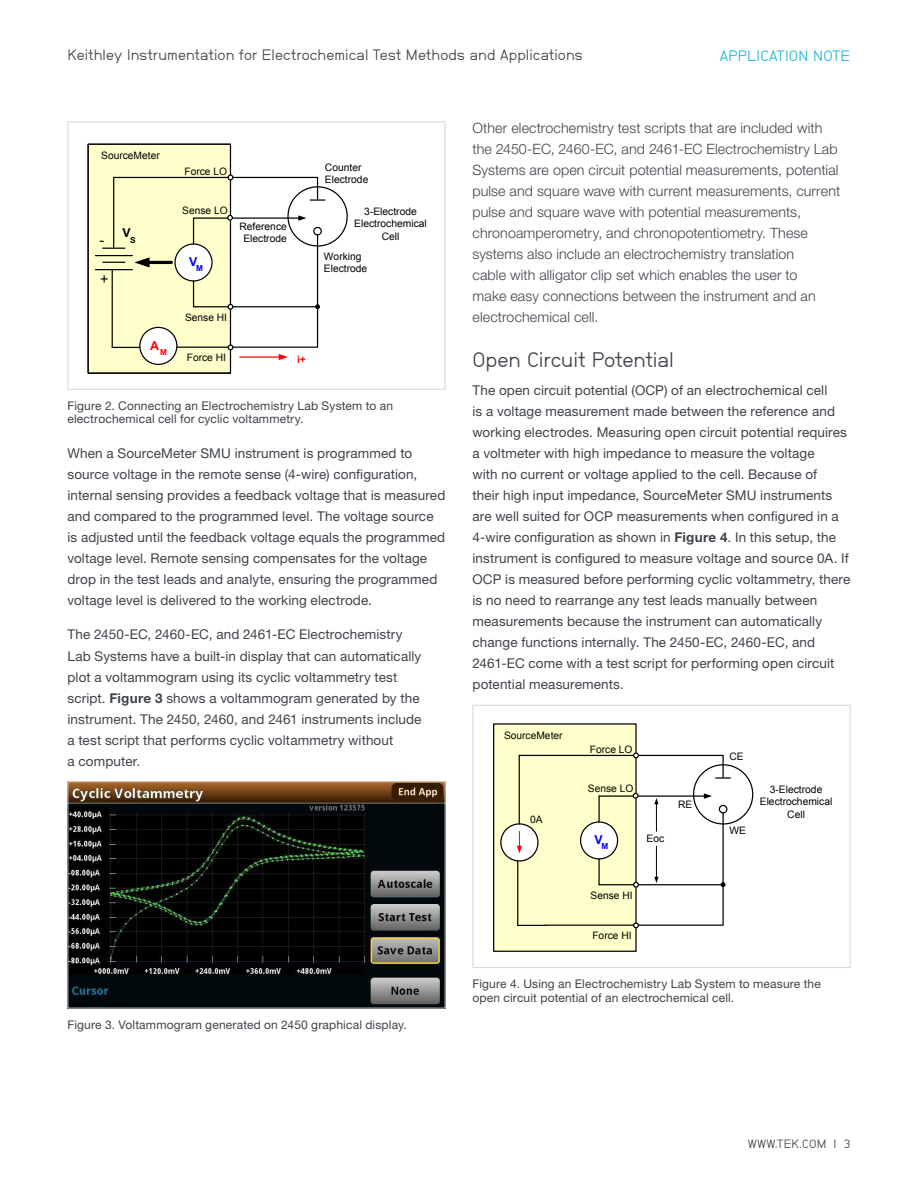
<style>
.page{position:relative;width:918px;height:1188px;background:#fff}
.page>*{position:absolute;margin:0;border:0;box-sizing:border-box;transform-origin:0 0}
.t1{font:21px "NB Grotesk";letter-spacing:-.01em;color:#3e434a}
.t2{font:15px "NB Grotesk";letter-spacing:.005em;color:#3e434a}
.t3{font:15px "NB Grotesk";letter-spacing:.02em;color:#1cb5d8}
.t4{font:14.4px "Arial";color:#000}
.t5{font:300 14.25px/21px "Helvetica Neue";letter-spacing:.01em;color:#3e434a}
.t6{font:13.5px/21px "Helvetica Neue";letter-spacing:.01em;color:#3e434a}
.t7{font:700 12.3px "Arial";color:#00f}
.t8{font:700 12.3px "Arial";color:#f00}
.t9{font:700 12.3px "Arial";color:#000}
.t10{font:12px/13.5px "Helvetica Neue";letter-spacing:.015em;color:#3e434a}
.t11{font:12px "NB Grotesk";letter-spacing:.025em;color:#3e434a}
.t12{font:10.35px/12.3px "Arial";color:#000;text-align:center}
.t13{font:700 10.35px "Arial";color:#f00}
.t14{font:10.2px "Arial";color:#000}
.t15{font:700 8.25px "Arial";color:#000}
.s1{font-weight:700}
</style>
<div class="page">
<div style="left:88px;top:144px;width:142px;height:229px;background:#ffc"></div>
<div style="left:88px;top:144px;width:143px;height:230px;border:1px solid #000"></div>
<hr style="left:113px;top:178px;width:1px;height:70px;background:#000">
<hr style="left:112px;top:270px;width:1px;height:77px;background:#000">
<hr style="left:114px;top:177px;width:204px;height:1px;background:#000">
<hr style="left:177px;top:347px;width:141px;height:1px;background:#000">
<hr style="left:194px;top:306px;width:124px;height:1px;background:#000">
<svg style="left:174px;top:218px;width:39px;height:89px"></svg>
<svg style="left:227px;top:303px;width:7px;height:7px"></svg>
<svg style="left:227px;top:344px;width:7px;height:7px"></svg>
<svg style="left:227px;top:174px;width:7px;height:7px"></svg>
<svg style="left:112px;top:326px;width:66px;height:39px"></svg>
<hr style="left:95px;top:269px;width:37px;height:1px;background:#000">
<svg style="left:103px;top:248px;width:22px;height:1px"></svg>
<hr style="left:95px;top:255px;width:37px;height:1px;background:#000">
<svg style="left:103px;top:262px;width:22px;height:1px"></svg>
<hr style="left:148px;top:261px;width:23px;height:3px;background:#000">
<svg style="left:134px;top:257px;width:16px;height:11px"></svg>
<hr style="left:317px;top:235px;width:1px;height:112px;background:#000">
<hr style="left:194px;top:217px;width:105px;height:2px;background:#000">
<svg style="left:287px;top:178px;width:61px;height:69px"></svg>
<svg style="left:315px;top:304px;width:5px;height:5px"></svg>
<svg style="left:227px;top:215px;width:6px;height:6px"></svg>
<hr style="left:240px;top:356px;width:39px;height:2px;background:#f00">
<svg style="left:279px;top:354px;width:9px;height:6px"></svg>
<div style="left:68px;top:122px;width:378px;height:268px;border:1px solid #d7d7d7"></div>
<img style="left:70px;top:783px;width:374px;height:223px">
<div style="left:68px;top:781px;width:378px;height:227px;border:1px solid #d7d7d7"></div>
<div style="left:494px;top:724px;width:142px;height:227px;background:#ffc"></div>
<div style="left:493px;top:723px;width:144px;height:229px;border:1px solid #000"></div>
<hr style="left:519px;top:756px;width:1px;height:68px;background:#000">
<hr style="left:517px;top:861px;width:1px;height:64px;background:#000">
<svg style="left:580px;top:821px;width:39px;height:39px"></svg>
<hr style="left:519px;top:755px;width:204px;height:1px;background:#000">
<hr style="left:545px;top:925px;width:178px;height:1px;background:#000">
<hr style="left:599px;top:884px;width:124px;height:1px;background:#000">
<hr style="left:598px;top:796px;width:2px;height:26px;background:#000">
<hr style="left:598px;top:859px;width:2px;height:26px;background:#000">
<svg style="left:632px;top:881px;width:8px;height:7px"></svg>
<svg style="left:632px;top:922px;width:8px;height:7px"></svg>
<svg style="left:632px;top:752px;width:8px;height:7px"></svg>
<svg style="left:518px;top:925px;width:27px;height:1px"></svg>
<hr style="left:722px;top:813px;width:2px;height:112px;background:#000">
<hr style="left:722px;top:756px;width:2px;height:21px;background:#000">
<hr style="left:599px;top:795px;width:106px;height:2px;background:#000">
<svg style="left:692px;top:763px;width:62px;height:62px"></svg>
<svg style="left:721px;top:882px;width:5px;height:5px"></svg>
<svg style="left:633px;top:793px;width:6px;height:6px"></svg>
<svg style="left:500px;top:823px;width:39px;height:39px"></svg>
<svg style="left:654px;top:798px;width:5px;height:33px"></svg>
<hr style="left:656px;top:846px;width:1px;height:31px;background:#000">
<svg style="left:654px;top:877px;width:5px;height:6px"></svg>
<div style="left:472px;top:705px;width:378px;height:263px;border:1px solid #d7d7d7"></div>
<p class="t2" style="left:68px;top:47px;width:517px">Keithley Instrumentation for Electrochemical Test Methods and Applications</p>
<p class="t3" style="left:720px;top:47px;width:132px">APPLICATION NOTE</p>
<p class="t14" style="left:101px;top:150px;width:60px">SourceMeter</p>
<p class="t4" style="left:100px;top:232px;width:6px">-</p>
<p class="t4" style="left:100px;top:270px;width:10px">+</p>
<p class="t9" style="left:123px;top:225px;width:10px">V</p>
<p class="t15" style="left:130px;top:235px;width:7px">S</p>
<p class="t14" style="left:184px;top:166px;width:44px">Force LO</p>
<p class="t14" style="left:182px;top:205px;width:47px">Sense LO</p>
<p class="t7" style="left:189px;top:255px;width:15px">V<sub>M</sub></p>
<p class="t12" style="left:239px;top:220px;width:49px">Reference<br>Electrode</p>
<p class="t14" style="left:185px;top:311px;width:44px">Sense HI</p>
<p class="t12" style="left:325px;top:161px;width:45px;text-align:left">Counter<br>Electrode</p>
<p class="t12" style="left:354px;top:205px;width:74px">3-Electrode<br>Electrochemical<br>Cell</p>
<p class="t12" style="left:324px;top:250px;width:45px;text-align:left">Working<br>Electrode</p>
<p class="t8" style="left:150px;top:338px;width:18px">A<sub>M</sub></p>
<p class="t14" style="left:187px;top:352px;width:41px">Force HI</p>
<p class="t13" style="left:297px;top:354px;width:10px">i+</p>
<p class="t10" style="left:68px;top:399px;width:327px">Figure 2. Connecting an Electrochemistry Lab System to an electrochemical cell for cyclic voltammetry.</p>
<p class="t6" style="left:68px;top:442px;width:379px">When a SourceMeter SMU instrument is programmed to source voltage in the remote sense (4-wire) configuration, internal sensing provides a feedback voltage that is measured and compared to the programmed level. The voltage source is adjusted until the feedback voltage equals the programmed voltage level. Remote sensing compensates for the voltage drop in the test leads and analyte, ensuring the programmed voltage level is delivered to the working electrode.</p>
<p class="t6" style="left:68px;top:624px;width:355px">The 2450-EC, 2460-EC, and 2461-EC Electrochemistry Lab Systems have a built-in display that can automatically plot a voltammogram using its cyclic voltammetry test script. <span class="s1">Figure 3</span> shows a voltammogram generated by the instrument. The 2450, 2460, and 2461 instruments include a test script that performs cyclic voltammetry without<br>a computer.</p>
<p class="t10" style="left:68px;top:1018px;width:341px">Figure 3. Voltammogram generated on 2450 graphical display.</p>
<p class="t5" style="left:472px;top:117px;width:369px">Other electrochemistry test scripts that are included with the 2450-EC, 2460-EC, and 2461-EC Electrochemistry Lab Systems are open circuit potential measurements, potential pulse and square wave with current measurements, current pulse and square wave with potential measurements, chronoamperometry, and chronopotentiometry. These systems also include an electrochemistry translation<br>cable with alligator clip set which enables the user to<br>make easy connections between the instrument and an electrochemical cell.</p>
<h1 class="t1" style="left:472px;top:348px;width:203px">Open Circuit Potential</h1>
<p class="t6" style="left:472px;top:379px;width:379px">The open circuit potential (OCP) of an electrochemical cell<br>is a voltage measurement made between the reference and working electrodes. Measuring open circuit potential requires a voltmeter with high impedance to measure the voltage<br>with no current or voltage applied to the cell. Because of<br>their high input impedance, SourceMeter SMU instruments are well suited for OCP measurements when configured in a 4-wire configuration as shown in <span class="s1">Figure 4</span>. In this setup, the instrument is configured to measure voltage and source 0A. If OCP is measured before performing cyclic voltammetry, there is no need to rearrange any test leads manually between measurements because the instrument can automatically change functions internally. The 2450-EC, 2460-EC, and 2461-EC come with a test script for performing open circuit potential measurements.</p>
<p class="t14" style="left:504px;top:730px;width:60px">SourceMeter</p>
<p class="t12" style="left:530px;top:813px;width:14px">0A</p>
<p class="t14" style="left:590px;top:744px;width:44px">Force LO</p>
<p class="t14" style="left:588px;top:783px;width:47px">Sense LO</p>
<p class="t7" style="left:595px;top:833px;width:15px">V<sub>M</sub></p>
<p class="t12" style="left:647px;top:832px;width:19px">Eoc</p>
<p class="t12" style="left:678px;top:798px;width:16px">RE</p>
<p class="t14" style="left:591px;top:889px;width:44px">Sense HI</p>
<p class="t14" style="left:592px;top:930px;width:41px">Force HI</p>
<p class="t12" style="left:729px;top:750px;width:16px">CE</p>
<p class="t12" style="left:729px;top:824px;width:18px">WE</p>
<p class="t12" style="left:760px;top:783px;width:74px">3-Electrode<br>Electrochemical<br>Cell</p>
<p class="t10" style="left:472px;top:977px;width:350px">Figure 4. Using an Electrochemistry Lab System to measure the open circuit potential of an electrochemical cell.</p>
<p class="t11" style="left:748px;top:1137px;width:104px">WWW.TEK.COM | 3</p>
</div>
